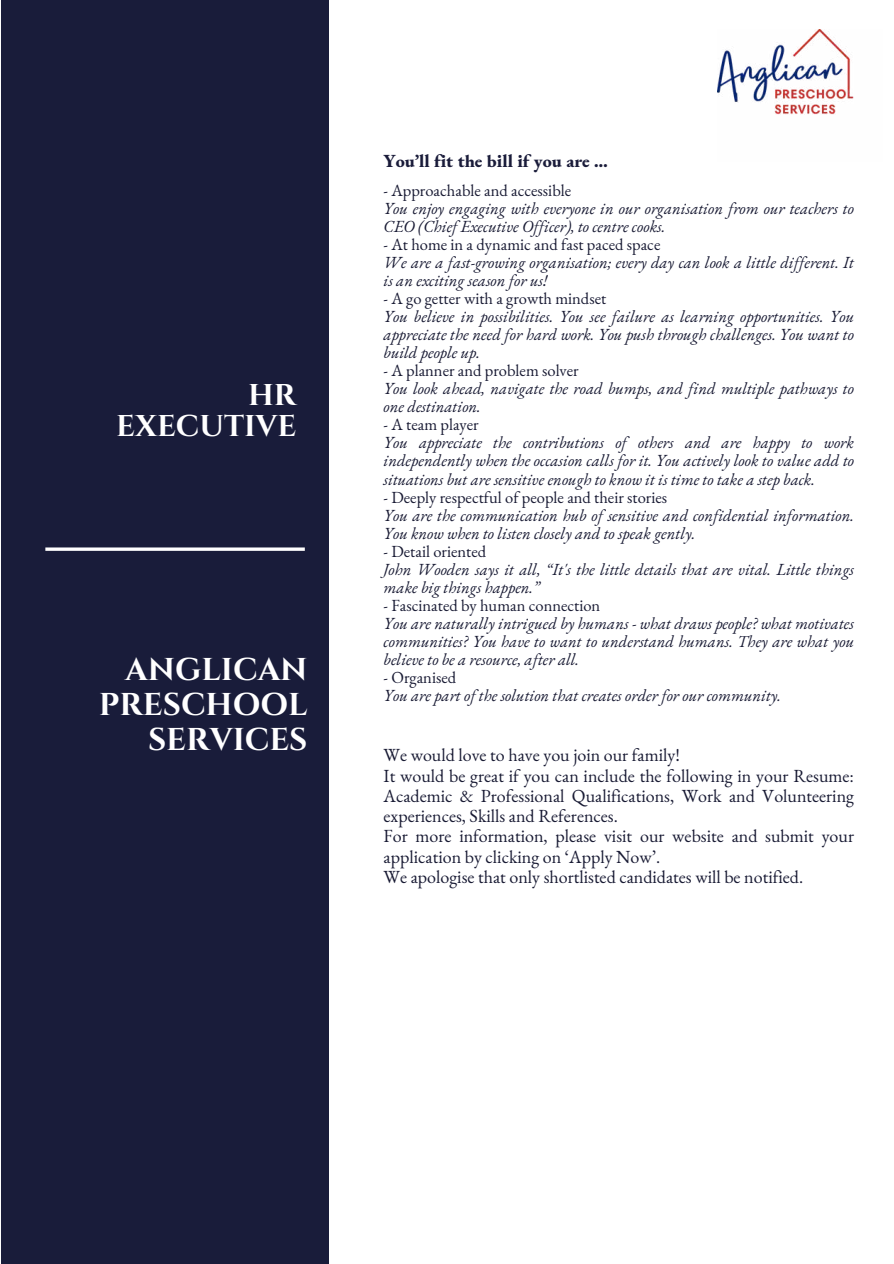
<style>
.page{position:relative;width:894px;height:1264px;background:#fff}
.page>*{position:absolute;margin:0;border:0;box-sizing:border-box;transform-origin:0 0}
.t1{font:700 31.5px/34.8px "Cinzel";color:#fff;text-align:right}
.t2{font:700 30px/30.3px "Cinzel";color:#fff;text-align:right}
.t3{font:18px/20.2px "EB Garamond";color:#181a33}
.t4{font:800 18px "EB Garamond";color:#1a1c3a}
.t5{font:italic 16.5px/18px "EB Garamond";color:#181a33}
.t6{font:16.5px "EB Garamond";color:#181a33}
</style>
<div class="page">
<div style="left:1px;top:0;width:327px;height:1263px;background:#191c3a"></div>
<svg style="left:45px;top:547px;width:260px;height:4px"></svg>
<img style="left:717px;top:30px;width:137px;height:85px">
<h2 class="t2" style="left:116px;top:380px;width:181px">HR<br>EXECUTIVE</h2>
<h1 class="t1" style="left:99px;top:652px;width:210px">ANGLICAN<br>PRESCHOOL<br>SERVICES</h1>
<p class="t4" style="left:383px;top:150px;width:226px">You’ll fit the bill if you are …</p>
<p class="t6" style="left:383px;top:180px;width:189px">- Approachable and accessible</p>
<p class="t5" style="left:383px;top:200px;width:472px">You enjoy engaging with everyone in our organisation from our teachers to<br>CEO (Chief Executive Officer), to centre cooks.</p>
<p class="t6" style="left:383px;top:234px;width:278px">- At home in a dynamic and fast paced space</p>
<p class="t5" style="left:383px;top:254px;width:472px">We are a fast-growing organisation; every day can look a little different. It is an exciting season for us!</p>
<p class="t6" style="left:383px;top:288px;width:224px">- A go getter with a growth mindset</p>
<p class="t5" style="left:383px;top:308px;width:472px;text-align:justify">You believe in possibilities. You see failure as learning opportunities. You appreciate the need for hard work. You push through challenges. You want to build people up.</p>
<p class="t6" style="left:383px;top:360px;width:197px">- A planner and problem solver</p>
<p class="t5" style="left:383px;top:380px;width:472px">You look ahead, navigate the road bumps, and find multiple pathways to one destination.</p>
<p class="t6" style="left:383px;top:414px;width:97px">- A team player</p>
<p class="t5" style="left:383px;top:434px;width:472px;text-align:justify">You appreciate the contributions of others and are happy to work independently when the occasion calls for it. You actively look to value add to situations but are sensitive enough to know it is time to take a step back.</p>
<p class="t6" style="left:383px;top:486px;width:285px">- Deeply respectful of people and their stories</p>
<p class="t5" style="left:383px;top:506px;width:472px">You are the communication hub of sensitive and confidential information.<br>You know when to listen closely and to speak gently.</p>
<p class="t6" style="left:383px;top:540px;width:104px">- Detail oriented</p>
<p class="t5" style="left:383px;top:560px;width:472px">John Wooden says it all, “It's the little details that are vital. Little things make big things happen.”</p>
<p class="t6" style="left:383px;top:594px;width:218px">- Fascinated by human connection</p>
<p class="t5" style="left:383px;top:614px;width:472px;text-align:justify">You are naturally intrigued by humans - what draws people? what motivates communities? You have to want to understand humans. They are what you believe to be a resource, after all.</p>
<p class="t6" style="left:383px;top:666px;width:74px">- Organised</p>
<p class="t5" style="left:383px;top:686px;width:399px">You are part of the solution that creates order for our community.</p>
<p class="t3" style="left:383px;top:745px;width:472px">We would love to have you join our family!<br>It would be great if you can include the following in your Resume:<br>Academic &amp; Professional Qualifications, Work and Volunteering experiences, Skills and References.<br>For more information, please visit our website and submit your application by clicking on ‘Apply Now’.<br>We apologise that only shortlisted candidates will be notified.</p>
</div>
